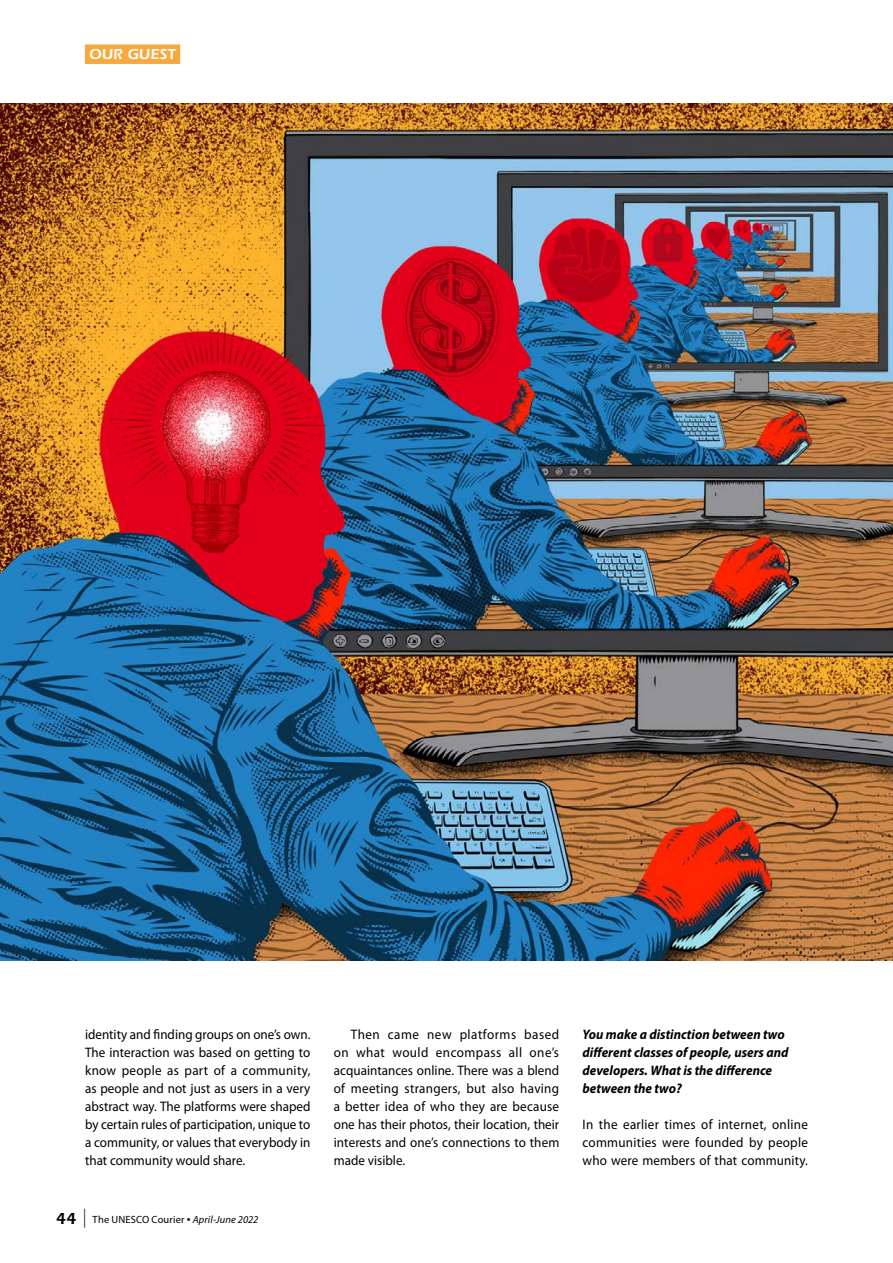
<style>
.page{position:relative;width:893px;height:1263px;background:#fff}
.page>*{position:absolute;margin:0;border:0;box-sizing:border-box;transform-origin:0 0}
.t1{font:600 15px "ITC Eras Std";letter-spacing:.01em;color:#fff}
.t2{font:13.8px/18px "Myriad Pro";letter-spacing:.005em;color:#000;text-align:justify;scale:.95 1}
.t3{font:italic 700 13.8px/18px "Myriad Pro";color:#000;scale:.95 1}
.t4{font:10.5px "Myriad Pro";letter-spacing:.015em;color:#000}
.s1{font-family:"ITC Eras Std";font-weight:600;font-size:16.5px}
.s2{font-size:18.9px}
.s3{font-size:13.5px}
.s4{font-style:italic}
</style>
<div class="page">
<img style="left:0;top:104px;width:893px;height:856px">
<div style="left:85px;top:44px;width:95px;height:20px;background:#f7a93e"></div>
<p class="t1" style="left:89px;top:46px;width:88px">OUR GUEST</p>
<p class="t2" style="left:85px;top:1025px;width:239px">identity and finding groups on one’s own.<br>The interaction was based on getting to know people as part of a community, as people and not just as users in a very abstract way. The platforms were shaped by certain rules of participation, unique to a community, or values that everybody in that community would share.</p>
<p class="t4" style="left:56px;top:1212px;width:204px"><span class="s1">44</span> <span class="s2">|</span> The UNESCO Courier <span class="s3">•</span> <span class="s4">April-June 2022</span></p>
<p class="t2" style="left:334px;top:1025px;width:239px;text-indent:17px">Then came new platforms based on what would encompass all one’s acquaintances online. There was a blend of meeting strangers, but also having a better idea of who they are because one has their photos, their location, their interests and one’s connections to them made visible.</p>
<p class="t3" style="left:583px;top:1025px;width:218px">You make a distinction between two different classes of people, users and developers. What is the difference between the two?</p>
<p class="t2" style="left:583px;top:1115px;width:239px">In the earlier times of internet, online communities were founded by people who were members of that community.</p>
</div>
